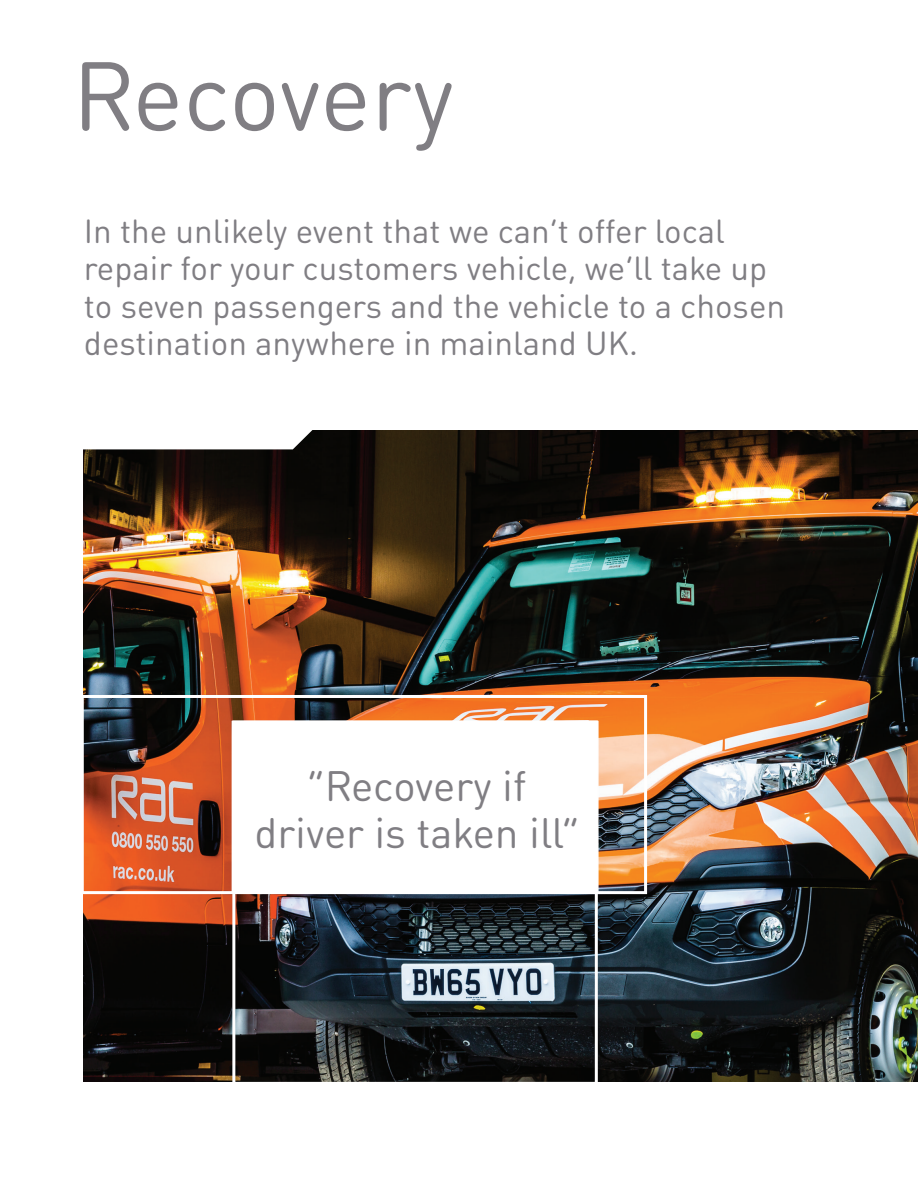
<style>
.page{position:relative;width:918px;height:1188px;background:#fff}
.page>*{position:absolute;margin:0;border:0;box-sizing:border-box;transform-origin:0 0}
.t1{font:96px "DIN Round OT";letter-spacing:-.01em;color:#807e83}
.t2{font:42px/46.5px "DIN Round OT";color:#807e83;text-align:center}
.t3{font:33px/37.5px "DIN Round OT";color:#807e83}
</style>
<div class="page">
<img style="left:84px;top:430px;width:834px;height:652px">
<div style="left:81px;top:695px;width:566px;height:199px;border:3px solid #fff"></div>
<div style="left:232px;top:720px;width:366px;height:365px;border:3px solid #fff"></div>
<div style="left:232px;top:721px;width:367px;height:173px;background:#fff"></div>
<svg style="left:84px;top:430px;width:327px;height:19px"></svg>
<h1 class="t1" style="left:72px;top:36px;width:383px">Recovery</h1>
<p class="t3" style="left:84px;top:212px;width:703px">In the unlikely event that we can’t offer local repair for your customers vehicle, we’ll take up to seven passengers and the vehicle to a chosen destination anywhere in mainland U K.</p>
<p class="t2" style="left:255px;top:762px;width:326px">“Recovery if driver is taken ill”</p>
</div>
